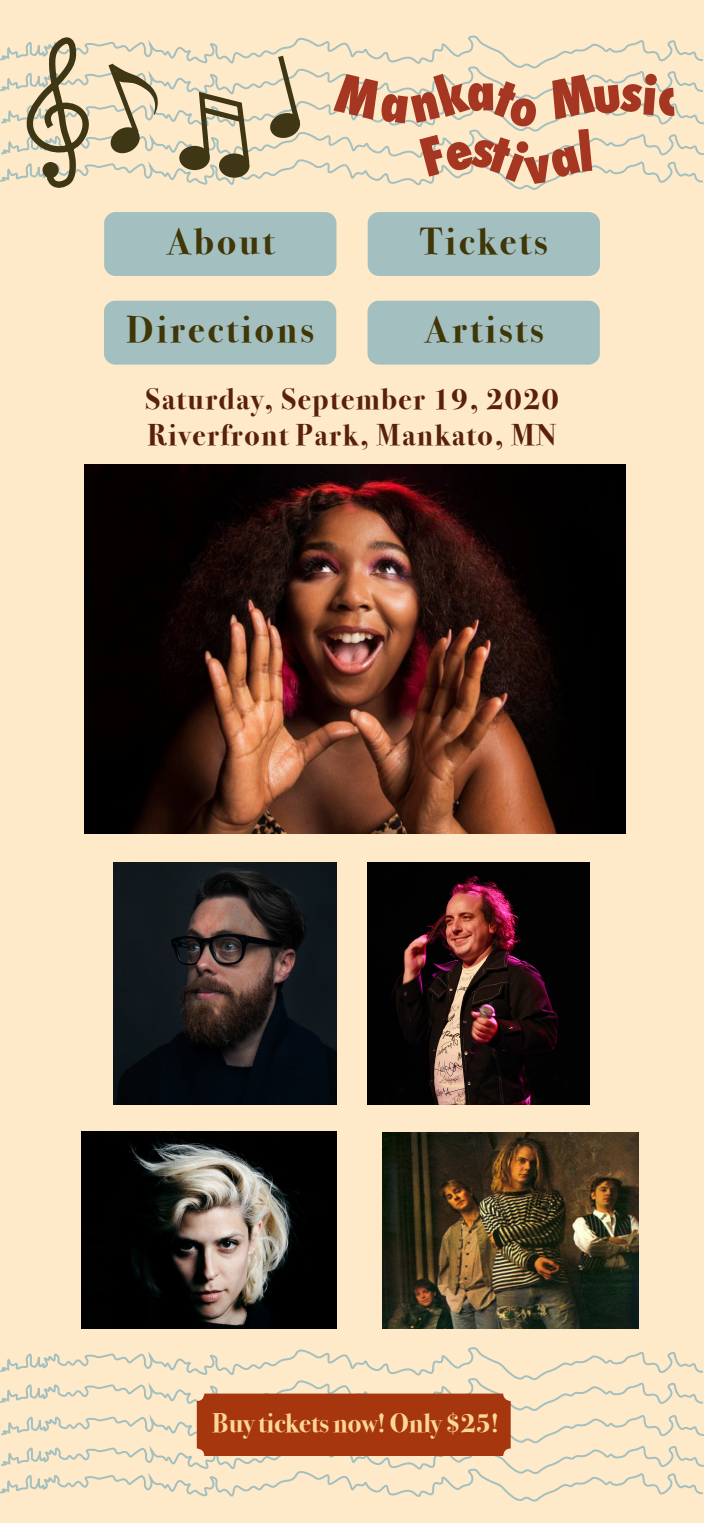
<style>
.page{position:relative;width:704px;height:1523px;background:#fff}
.page>*{position:absolute;margin:0;border:0;box-sizing:border-box;transform-origin:0 0}
.t1{font:700 37.5px "Bodoni Svty Two ITCTT";letter-spacing:.08em;color:#403607}
.t2{font:700 30px "Bodoni Svty Two ITCTT";letter-spacing:.05em;color:#59200b}
.t3{font:700 26.88px "Bodoni Svty Two ITCTT";color:#fed798}
</style>
<div class="page">
<div style="left:0;top:0;width:703px;height:1522px;background:#feeac8"></div>
<svg style="left:0;top:1347px;width:703px;height:154px"></svg>
<div style="left:104px;top:212px;width:232px;height:64px;background:#a3bfbf;border-radius:11px"></div>
<div style="left:367px;top:212px;width:232px;height:64px;background:#a3bfbf;border-radius:11px"></div>
<div style="left:104px;top:301px;width:232px;height:63px;background:#a3bfbf;border-radius:11px"></div>
<div style="left:367px;top:301px;width:232px;height:63px;background:#a3bfbf;border-radius:11px"></div>
<img style="left:84px;top:464px;width:541px;height:369px">
<img style="left:114px;top:862px;width:222px;height:242px">
<img style="left:82px;top:1132px;width:254px;height:196px">
<img style="left:382px;top:1132px;width:256px;height:196px">
<img style="left:367px;top:862px;width:222px;height:242px">
<div style="left:197px;top:1393px;width:313px;height:63px;background:#a6360d;border-radius:8px"></div>
<svg style="left:0;top:35px;width:703px;height:155px"></svg>
<p class="t1" style="left:166px;top:210px;width:110px">About</p>
<p class="t1" style="left:420px;top:210px;width:129px">Tickets</p>
<p class="t1" style="left:126px;top:298px;width:188px">Directions</p>
<p class="t1" style="left:423px;top:298px;width:121px">Artists</p>
<p class="t2" style="left:145px;top:374px;width:414px">Saturday, September 19, 2020</p>
<p class="t2" style="left:147px;top:410px;width:410px">Riverfront Park, Mankato, MN</p>
<p class="t3" style="left:212px;top:1400px;width:288px">Buy tickets now! Only $25!</p>
</div>
